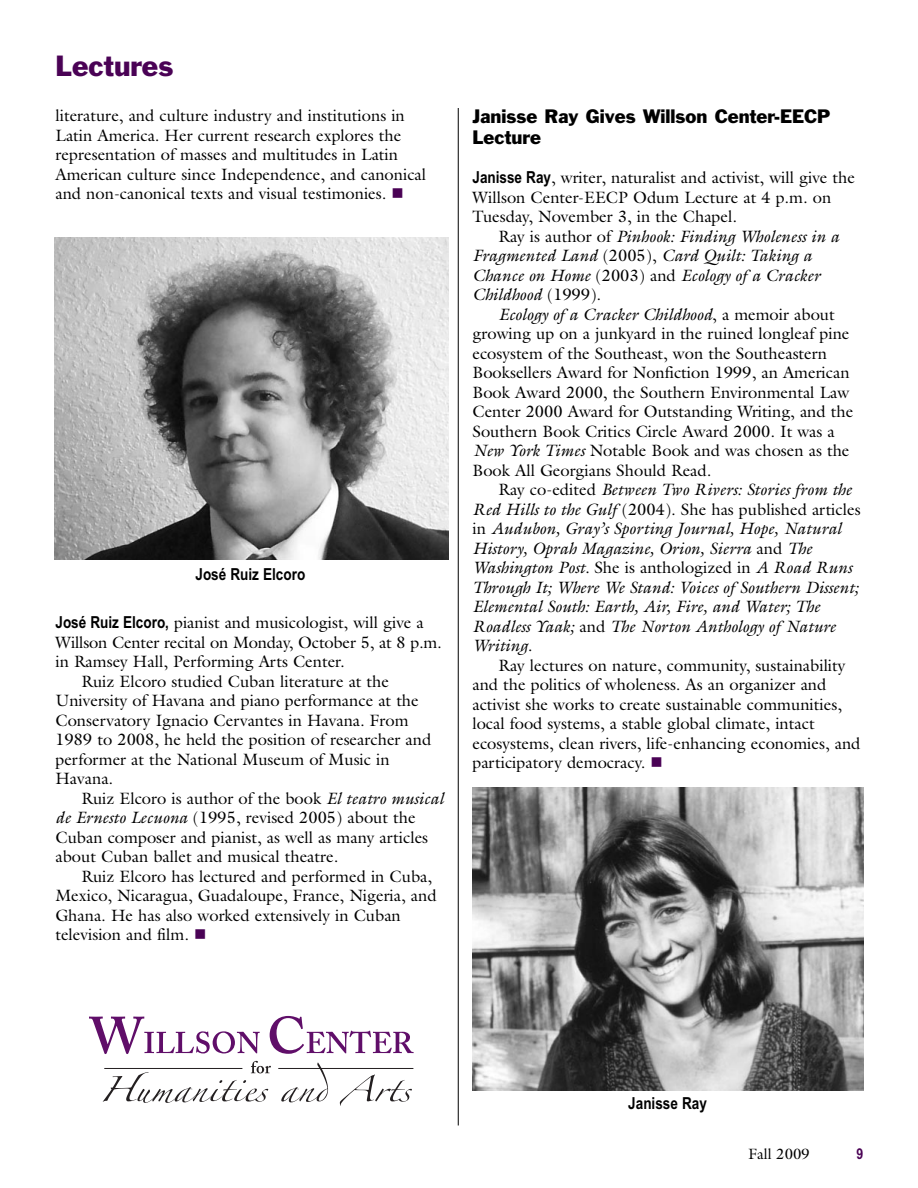
<style>
.page{position:relative;width:918px;height:1188px;background:#fff}
.page>*{position:absolute;margin:0;border:0;box-sizing:border-box;transform-origin:0 0}
.t1{font:27px "Franklin Gothic";color:#4a0255}
.t2{font:18px/21px "Franklin Gothic";color:#000}
.t3{font:16.5px/19.5px "Galliard";color:#000}
.t4{font:italic 16.5px/19.5px "Galliard";color:#000}
.t5{font:700 16.5px "Arial Narrow";color:#000}
.t6{font:15px "Galliard";color:#000}
.t7{font:700 15px "Arial Narrow";color:#4a0255}
.s1{color:#4a0255}
.s2{font-family:"Arial Narrow";font-weight:700}
.s3{font-style:italic}
.s4{font-style:normal}
</style>
<div class="page">
<hr style="left:458px;top:108px;width:1px;height:1017px;background:#000">
<img style="left:54px;top:237px;width:394px;height:323px">
<svg style="left:281px;top:1062px;width:47px;height:40px"></svg>
<svg style="left:340px;top:1074px;width:72px;height:32px"></svg>
<svg style="left:89px;top:1017px;width:171px;height:37px"></svg>
<svg style="left:270px;top:1016px;width:144px;height:38px"></svg>
<svg style="left:103px;top:1061px;width:168px;height:42px"></svg>
<hr style="left:278px;top:1068px;width:135px;height:1px;background:#231f20">
<img style="left:472px;top:788px;width:392px;height:303px">
<h1 class="t1" style="left:56px;top:55px;width:119px">Lectures</h1>
<p class="t3" style="left:55px;top:108px;width:372px">literature, and culture industry and institutions in Latin America. Her current research explores the representation of masses and multitudes in Latin American culture since Independence, and canonical and non-canonical texts and visual testimonies. <span class="s1">■</span></p>
<p class="t5" style="left:196px;top:568px;width:111px">José Ruiz Elcoro</p>
<p class="t3" style="left:55px;top:615px;width:370px"><span class="s2">José Ruiz Elcoro,</span> pianist and musicologist, will give a</p>
<p class="t3" style="left:55px;top:634px;width:388px">Willson Center recital on Monday, October 5, at 8 p.m.</p>
<p class="t3" style="left:55px;top:654px;width:291px">in Ramsey Hall, Performing Arts Center.</p>
<p class="t3" style="left:81px;top:673px;width:309px">Ruiz Elcoro studied Cuban literature at the</p>
<p class="t3" style="left:55px;top:693px;width:365px">University of Havana and piano performance at the</p>
<p class="t3" style="left:55px;top:712px;width:355px">Conservatory Ignacio Cervantes in Havana. From</p>
<p class="t3" style="left:55px;top:732px;width:377px">1989 to 2008, he held the position of researcher and</p>
<p class="t3" style="left:55px;top:751px;width:336px">performer at the National Museum of Music in</p>
<p class="t3" style="left:55px;top:771px;width:59px">Havana.</p>
<p class="t3" style="left:81px;top:790px;width:364px">Ruiz Elcoro is author of the book <span class="s3">El teatro musical</span></p>
<p class="t3" style="left:55px;top:810px;width:362px"><span class="s3">de Ernesto Lecuona</span> (1995, revised 2005) about the</p>
<p class="t3" style="left:55px;top:829px;width:374px">Cuban composer and pianist, as well as many articles</p>
<p class="t3" style="left:55px;top:849px;width:284px">about Cuban ballet and musical theatre.</p>
<p class="t3" style="left:81px;top:868px;width:352px">Ruiz Elcoro has lectured and performed in Cuba,</p>
<p class="t3" style="left:55px;top:888px;width:383px">Mexico, Nicaragua, Guadaloupe, France, Nigeria, and</p>
<p class="t3" style="left:55px;top:907px;width:347px">Ghana. He has also worked extensively in Cuban</p>
<p class="t3" style="left:55px;top:927px;width:152px">television and film. <span class="s1">■</span></p>
<p class="t2" style="left:472px;top:107px;width:359px">Janisse Ray Gives Willson Center-EECP<br>Lecture</p>
<p class="t3" style="left:472px;top:169px;width:384px"><span class="s2">Janisse Ray</span>, writer, naturalist and activist, will give the<br>Willson Center-EECP Odum Lecture at 4 p.m. on<br>Tuesday, November 3, in the Chapel.</p>
<p class="t4" style="left:472px;top:228px;width:368px;text-indent:26px"><span class="s4">Ray is author of</span> Pinhook: Finding Wholeness in a Fragmented Land <span class="s4">(2005),</span> Card Quilt: Taking a Chance on Home <span class="s4">(2003) and</span> Ecology of a Cracker Childhood <span class="s4">(1999).</span></p>
<p class="t3" style="left:472px;top:306px;width:382px;text-indent:26px"><span class="s3">Ecology of a Cracker Childhood</span>, a memoir about growing up on a junkyard in the ruined longleaf pine ecosystem of the Southeast, won the Southeastern Booksellers Award for Nonfiction 1999, an American Book Award 2000, the Southern Environmental Law Center 2000 Award for Outstanding Writing, and the Southern Book Critics Circle Award 2000. It was a <span class="s3">New York Times</span> Notable Book and was chosen as the Book All Georgians Should Read.</p>
<p class="t4" style="left:472px;top:481px;width:390px;text-indent:26px"><span class="s4">Ray co-edited</span> Between Two Rivers: Stories from the Red Hills to the Gulf <span class="s4">(2004). She has published articles in</span> Audubon, Gray’s Sporting Journal, Hope, Natural History, Oprah Magazine, Orion, Sierra <span class="s4">and</span> The Washington Post. <span class="s4">She is anthologized in</span> A Road Runs Through It; Where We Stand: Voices of Southern Dissent; Elemental South: Earth, Air, Fire, and Water; The Roadless Yaak; <span class="s4">and</span> The Norton Anthology of Nature Writing.</p>
<p class="t3" style="left:472px;top:657px;width:390px;text-indent:26px">Ray lectures on nature, community, sustainability and the politics of wholeness. As an organizer and activist she works to create sustainable communities, local food systems, a stable global climate, intact ecosystems, clean rivers, life-enhancing economies, and participatory democracy. <span class="s1">■</span></p>
<p class="t5" style="left:628px;top:1097px;width:80px">Janisse Ray</p>
<p class="t6" style="left:749px;top:1148px;width:63px">Fall 2009</p>
<p class="t7" style="left:857px;top:1149px;width:8px">9</p>
</div>
